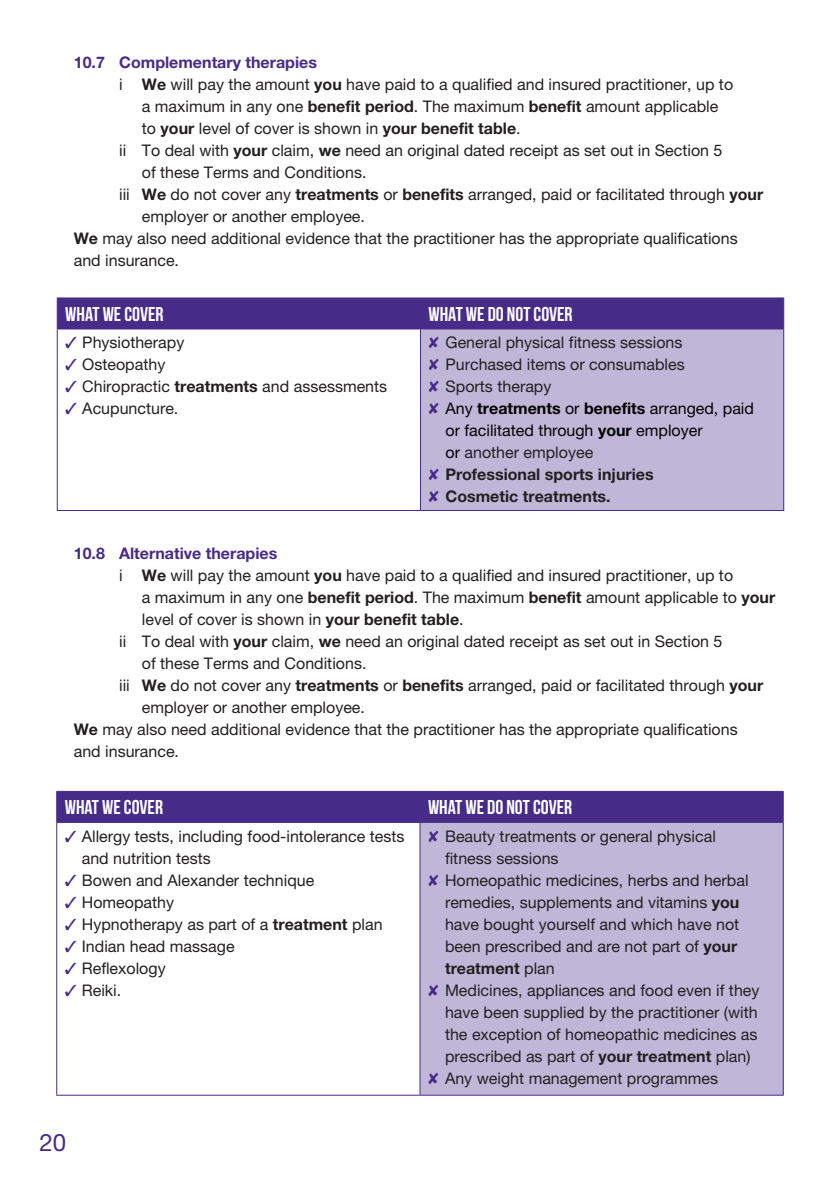
<style>
.page{position:relative;width:840px;height:1191px;background:#fff}
.page>*{position:absolute;margin:0;border:0;box-sizing:border-box;transform-origin:0 0}
.t1{font:24px "Helvetica Neue LT Std";color:#472b89}
.t2{font:700 20px "Bebas Neue";color:#fff}
.t3{font:16px/22px "Helvetica Neue LT Std";color:#231f20}
.t4{font:16px/22px "Helvetica Neue LT Std";color:#000}
.t5{font:700 16px "Helvetica Neue LT Std";color:#472b89}
.t6{font:700 16px "Helvetica Neue LT Std";color:#231f20}
.s1{font-weight:700}
.s2{color:#472b89}
.s3{color:#231f20}
</style>
<div class="page">
<div style="left:58px;top:298px;width:724px;height:30px;background:#472b89"></div>
<div style="left:420px;top:329px;width:363px;height:181px;background:#c0b7d8"></div>
<hr style="left:57px;top:298px;width:1px;height:30px;background:#472b89">
<hr style="left:57px;top:297px;width:363px;height:1px;background:#472b89">
<hr style="left:420px;top:298px;width:1px;height:30px;background:#472b89">
<hr style="left:420px;top:297px;width:363px;height:1px;background:#472b89">
<hr style="left:782px;top:298px;width:1px;height:30px;background:#472b89">
<hr style="left:57px;top:329px;width:1px;height:181px;background:#472b89">
<hr style="left:57px;top:328px;width:363px;height:1px;background:#472b89">
<hr style="left:57px;top:510px;width:363px;height:1px;background:#472b89">
<hr style="left:420px;top:329px;width:1px;height:181px;background:#472b89">
<hr style="left:420px;top:328px;width:363px;height:1px;background:#472b89">
<hr style="left:782px;top:329px;width:1px;height:181px;background:#472b89">
<hr style="left:420px;top:510px;width:363px;height:1px;background:#472b89">
<div style="left:57px;top:792px;width:725px;height:30px;background:#472b89"></div>
<div style="left:420px;top:822px;width:362px;height:273px;background:#c0b7d8"></div>
<hr style="left:56px;top:792px;width:1px;height:30px;background:#472b89">
<hr style="left:56px;top:791px;width:364px;height:1px;background:#472b89">
<hr style="left:419px;top:792px;width:1px;height:30px;background:#472b89">
<hr style="left:420px;top:791px;width:363px;height:1px;background:#472b89">
<hr style="left:782px;top:792px;width:1px;height:30px;background:#472b89">
<hr style="left:56px;top:823px;width:1px;height:271px;background:#472b89">
<hr style="left:56px;top:822px;width:364px;height:1px;background:#472b89">
<hr style="left:56px;top:1094px;width:364px;height:1px;background:#472b89">
<hr style="left:419px;top:823px;width:1px;height:271px;background:#472b89">
<hr style="left:420px;top:822px;width:363px;height:1px;background:#472b89">
<hr style="left:782px;top:823px;width:1px;height:271px;background:#472b89">
<hr style="left:420px;top:1094px;width:363px;height:1px;background:#472b89">
<p class="t5" style="left:74px;top:53px;width:244px">10.7 Complementary therapies</p>
<p class="t3" style="left:142px;top:73px;width:592px;text-indent:-23px">i <span class="s1">We</span> will pay the amount <span class="s1">you</span> have paid to a qualified and insured practitioner, up to a maximum in any one <span class="s1">benefit period</span>. The maximum <span class="s1">benefit</span> amount applicable to <span class="s1">your</span> level of cover is shown in <span class="s1">your benefit table</span>.</p>
<p class="t3" style="left:142px;top:139px;width:581px;text-indent:-23px">ii To deal with <span class="s1">your</span> claim, <span class="s1">we</span> need an original dated receipt as set out in Section 5 of these Terms and Conditions.</p>
<p class="t3" style="left:142px;top:183px;width:622px;text-indent:-23px">iii <span class="s1">We</span> do not cover any <span class="s1">treatments</span> or <span class="s1">benefits</span> arranged, paid or facilitated through <span class="s1">your </span>employer or another employee.</p>
<p class="t3" style="left:74px;top:227px;width:665px"><span class="s1">We</span> may also need additional evidence that the practitioner has the appropriate qualifications and insurance.</p>
<p class="t2" style="left:65px;top:303px;width:100px">WHAT WE COVER</p>
<p class="t2" style="left:428px;top:303px;width:146px">WHAT WE DO NOT COVER</p>
<p class="t3" style="left:65px;top:331px;width:120px"><span class="s2">✓</span> Physiotherapy</p>
<p class="t3" style="left:65px;top:353px;width:101px"><span class="s2">✓</span> Osteopathy</p>
<p class="t3" style="left:65px;top:375px;width:323px"><span class="s2">✓</span> Chiropractic <span class="s1">treatments</span> and assessments</p>
<p class="t3" style="left:65px;top:397px;width:115px"><span class="s2">✓</span> Acupuncture.</p>
<p class="t3" style="left:428px;top:331px;width:255px"><span class="s2">✘</span> General physical fitness sessions</p>
<p class="t3" style="left:428px;top:353px;width:257px"><span class="s2">✘</span> Purchased items or consumables</p>
<p class="t3" style="left:428px;top:375px;width:124px"><span class="s2">✘</span> Sports therapy</p>
<p class="t4" style="left:445px;top:397px;width:310px;text-indent:-17px"><span class="s2">✘</span> Any <span class="s1">treatments</span> or <span class="s1">benefits</span> arranged, paid or facilitated through <span class="s1">your</span> employer<br>or <span class="s3">another employee</span></p>
<p class="t6" style="left:428px;top:465px;width:226px"><span class="s2">✘</span> Professional sports injuries</p>
<p class="t6" style="left:428px;top:487px;width:183px"><span class="s2">✘</span> Cosmetic treatments.</p>
<p class="t5" style="left:74px;top:543px;width:205px">10.8 Alternative therapies</p>
<p class="t3" style="left:142px;top:564px;width:634px;text-indent:-23px">i <span class="s1">We</span> will pay the amount <span class="s1">you</span> have paid to a qualified and insured practitioner, up to<br>a maximum in any one <span class="s1">benefit period</span>. The maximum <span class="s1">benefit</span> amount applicable to <span class="s1">your </span>level of cover is shown in <span class="s1">your benefit table</span>.</p>
<p class="t3" style="left:142px;top:630px;width:581px;text-indent:-23px">ii To deal with <span class="s1">your</span> claim, <span class="s1">we</span> need an original dated receipt as set out in Section 5 of these Terms and Conditions.</p>
<p class="t3" style="left:142px;top:674px;width:622px;text-indent:-23px">iii <span class="s1">We</span> do not cover any <span class="s1">treatments</span> or <span class="s1">benefits</span> arranged, paid or facilitated through <span class="s1">your </span>employer or another employee.</p>
<p class="t3" style="left:74px;top:718px;width:665px"><span class="s1">We</span> may also need additional evidence that the practitioner has the appropriate qualifications and insurance.</p>
<p class="t2" style="left:65px;top:796px;width:100px">WHAT WE COVER</p>
<p class="t2" style="left:428px;top:796px;width:146px">WHAT WE DO NOT COVER</p>
<p class="t3" style="left:82px;top:825px;width:324px;text-indent:-17px"><span class="s2">✓</span> Allergy tests, including food-intolerance tests and nutrition tests</p>
<p class="t3" style="left:65px;top:869px;width:251px"><span class="s2">✓</span> Bowen and Alexander technique</p>
<p class="t3" style="left:65px;top:891px;width:111px"><span class="s2">✓</span> Homeopathy</p>
<p class="t3" style="left:65px;top:913px;width:319px"><span class="s2">✓</span> Hypnotherapy as part of a <span class="s1">treatment</span> plan</p>
<p class="t3" style="left:65px;top:935px;width:171px"><span class="s2">✓</span> Indian head massage</p>
<p class="t3" style="left:65px;top:957px;width:102px"><span class="s2">✓</span> Reflexology</p>
<p class="t3" style="left:65px;top:979px;width:58px"><span class="s2">✓</span> Reiki.</p>
<p class="t3" style="left:445px;top:825px;width:272px;text-indent:-17px"><span class="s2">✘</span> Beauty treatments or general physical fitness sessions</p>
<p class="t3" style="left:445px;top:869px;width:305px;text-indent:-17px"><span class="s2">✘</span> Homeopathic medicines, herbs and herbal remedies, supplements and vitamins <span class="s1">you </span>have bought yourself and which have not been prescribed and are not part of <span class="s1">your treatment</span> plan</p>
<p class="t3" style="left:445px;top:979px;width:316px;text-indent:-17px"><span class="s2">✘</span> Medicines, appliances and food even if they have been supplied by the practitioner (with the exception of homeopathic medicines as prescribed as part of <span class="s1">your treatment</span> plan)</p>
<p class="t3" style="left:428px;top:1067px;width:291px"><span class="s2">✘</span> Any weight management programmes</p>
<p class="t1" style="left:40px;top:1128px;width:28px">20</p>
</div>
